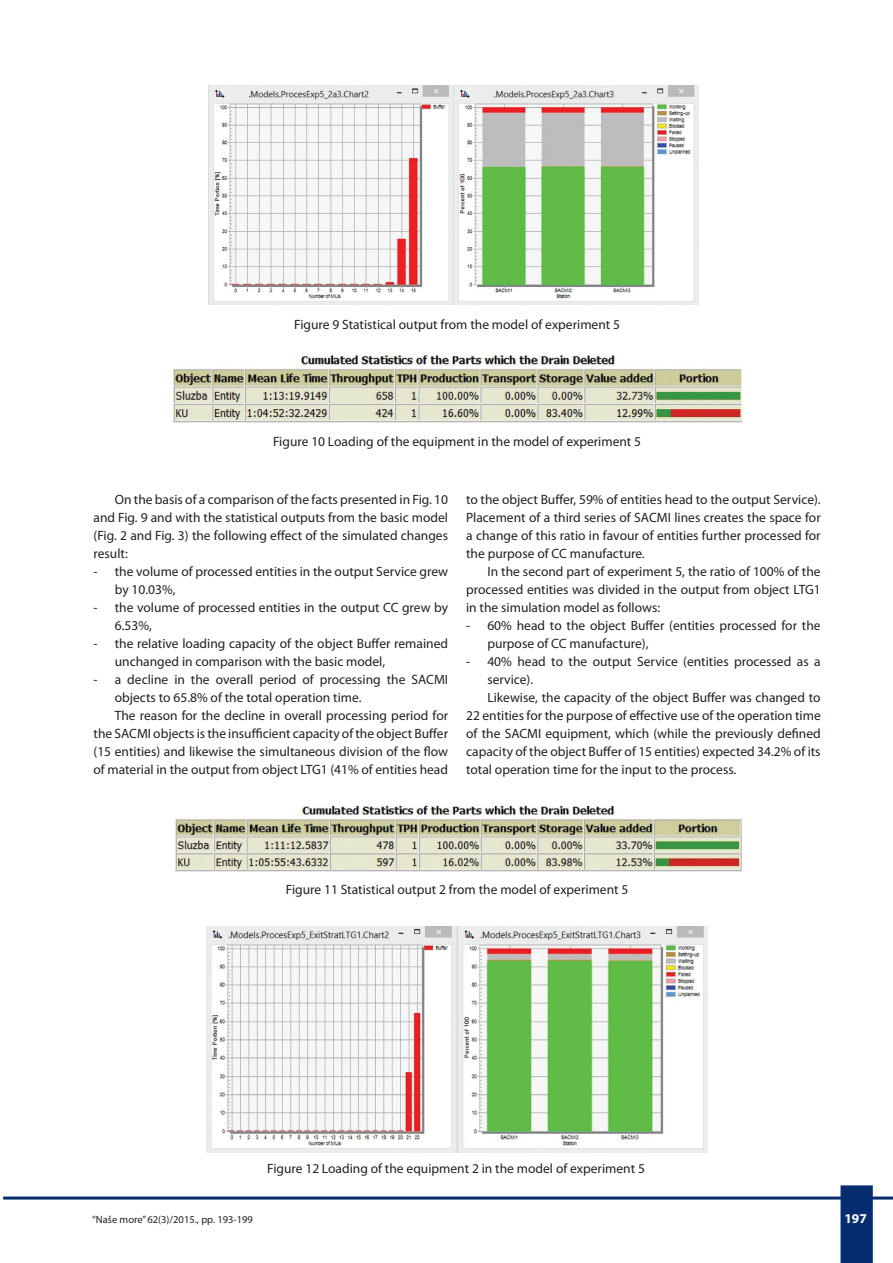
<style>
.page{position:relative;width:893px;height:1263px;background:#fff}
.page>*{position:absolute;margin:0;border:0;box-sizing:border-box;transform-origin:0 0}
.tekst{font:13.5px/18px "Myriad Pro";color:#231f20;text-align:justify}
.bullet{font:13.5px/18px "Myriad Pro";color:#231f20}
.t1{font:700 13.5px "Myriad Pro";color:#fff}
.t2{font:10.5px "Myriad Pro";color:#231f20}
</style>
<div class="page">
<svg style="left:840px;top:1185px;width:33px;height:78px;background:#0b3272"></svg>
<hr style="left:3px;top:1196px;width:890px;height:3px;background:#052d6f">
<img style="left:208px;top:85px;width:490px;height:220px">
<img style="left:173px;top:355px;width:568px;height:67px">
<img style="left:176px;top:805px;width:566px;height:66px">
<img style="left:207px;top:926px;width:500px;height:226px">
<p class="tekst" style="left:294px;top:315px;width:327px">Figure 9 Statistical output from the model of experiment 5</p>
<p class="tekst" style="left:273px;top:432px;width:370px">Figure 10 Loading of the equipment in the model of experiment 5</p>
<p class="tekst" style="left:94px;top:490px;width:356px;text-indent:21px">On the basis of a comparison of the facts presented in Fig. 10 and Fig. 9 and with the statistical outputs from the basic model (Fig. 2 and Fig. 3) the following effect of the simulated changes result:</p>
<p class="bullet" style="left:115px;top:562px;width:335px;text-indent:-21px">- the volume of processed entities in the output Service grew by 10.03%,</p>
<p class="bullet" style="left:115px;top:598px;width:335px;text-indent:-21px">- the volume of processed entities in the output CC grew by<br>6.53%,</p>
<p class="bullet" style="left:115px;top:634px;width:335px;text-indent:-21px">- the relative loading capacity of the object Buffer remained unchanged in comparison with the basic model,</p>
<p class="bullet" style="left:115px;top:670px;width:335px;text-indent:-21px">- a decline in the overall period of processing the SACMI objects to 65.8% of the total operation time.</p>
<p class="tekst" style="left:94px;top:706px;width:356px;text-indent:21px">The reason for the decline in overall processing period for the SACMI objects is the insufficient capacity of the object Buffer (15 entities) and likewise the simultaneous division of the flow of material in the output from object LTG1 (41% of entities head</p>
<p class="tekst" style="left:466px;top:490px;width:356px">to the object Buffer, 59% of entities head to the output Service).<br>Placement of a third series of SACMI lines creates the space for a change of this ratio in favour of entities further processed for the purpose of CC manufacture.</p>
<p class="tekst" style="left:466px;top:562px;width:356px;text-indent:21px">In the second part of experiment 5, the ratio of 100% of the processed entities was divided in the output from object LTG1 in the simulation model as follows:</p>
<p class="bullet" style="left:487px;top:616px;width:335px;text-indent:-21px">- 60% head to the object Buffer (entities processed for the purpose of CC manufacture),</p>
<p class="bullet" style="left:487px;top:652px;width:335px;text-indent:-21px">- 40% head to the output Service (entities processed as a service).</p>
<p class="tekst" style="left:466px;top:688px;width:356px;text-indent:21px">Likewise, the capacity of the object Buffer was changed to 22 entities for the purpose of effective use of the operation time of the SACMI equipment, which (while the previously defined capacity of the object Buffer of 15 entities) expected 34.2% of its total operation time for the input to the process.</p>
<p class="tekst" style="left:286px;top:880px;width:344px">Figure 11 Statistical output 2 from the model of experiment 5</p>
<p class="tekst" style="left:267px;top:1159px;width:379px">Figure 12 Loading of the equipment 2 in the model of experiment 5</p>
<p class="t2" style="left:92px;top:1213px;width:162px">“Naše more” 62(3)/2015., pp. 193-199</p>
<p class="t1" style="left:844px;top:1210px;width:24px">197</p>
</div>
